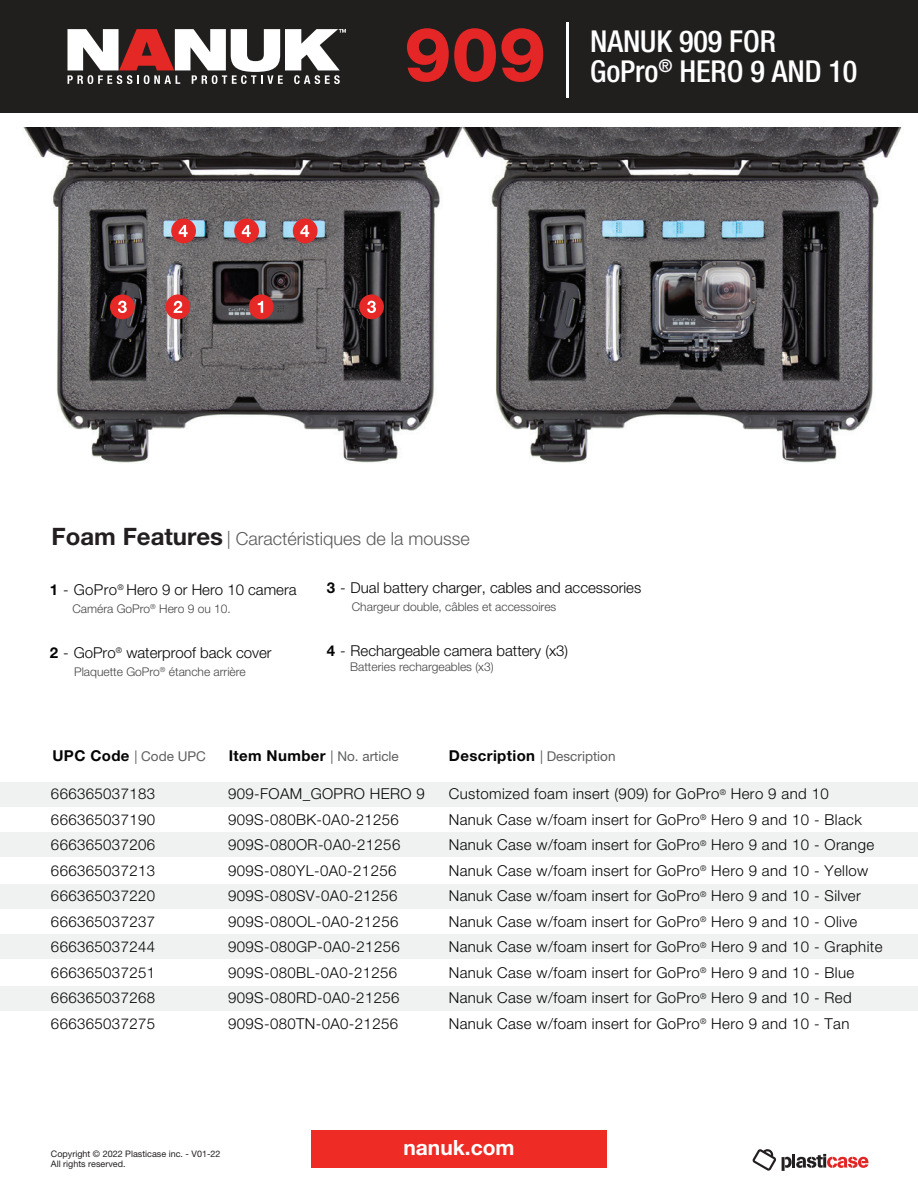
<style>
.page{position:relative;width:918px;height:1188px;background:#fff}
.page>*{position:absolute;margin:0;border:0;box-sizing:border-box;transform-origin:0 0}
.t1{font:800 75px "Helvetica Neue LT Std";color:#e42726}
.t2{font:500 condensed 30.3px/30px "Helvetica Neue LT Std";letter-spacing:-.005em;color:#fff}
.t3{font:700 21px "Helvetica Neue LT Std";color:#fff}
.t4{font:300 18px "Helvetica Neue LT Std";color:#5b5b5b}
.t5{font:300 15px/25.5px "Helvetica Neue LT Std";letter-spacing:.025em;color:#040504}
.t6{font:300 15px "Helvetica Neue LT Std";color:#040504}
.t7{font:13.5px "Helvetica Neue LT Std";color:#5e5f5f}
.t8{font:300 12px "Helvetica Neue LT Std";color:#434445}
.t9{font:9px/10.8px "Helvetica Neue LT Std";color:#231f20}
.s1{font-weight:700;font-size:24px;color:#231f20}
.s2{font-weight:700}
.s3{font-weight:700;font-size:15px;color:#040504}
</style>
<div class="page">
<img style="left:23px;top:127px;width:879px;height:336px">
<div style="left:166px;top:294px;width:24px;height:25px;background:#e62827;border-radius:50%"></div>
<svg style="left:174px;top:301px;width:8px;height:12px"></svg>
<div style="left:110px;top:294px;width:25px;height:25px;background:#e62827;border-radius:50%"></div>
<svg style="left:118px;top:301px;width:9px;height:12px"></svg>
<div style="left:359px;top:294px;width:25px;height:25px;background:#e62827;border-radius:50%"></div>
<svg style="left:367px;top:301px;width:9px;height:12px"></svg>
<div style="left:249px;top:294px;width:25px;height:25px;background:#e62827;border-radius:50%"></div>
<svg style="left:258px;top:301px;width:5px;height:12px"></svg>
<div style="left:0;top:0;width:918px;height:113px;background:#211e1e"></div>
<svg style="left:67px;top:29px;width:279px;height:55px"></svg>
<div style="left:311px;top:1130px;width:296px;height:38px;background:#ee2b25"></div>
<div style="left:234px;top:219px;width:25px;height:24px;background:#e62827;border-radius:50%"></div>
<svg style="left:242px;top:225px;width:9px;height:12px"></svg>
<div style="left:171px;top:219px;width:25px;height:24px;background:#e62827;border-radius:50%"></div>
<svg style="left:179px;top:225px;width:9px;height:12px"></svg>
<div style="left:293px;top:219px;width:25px;height:24px;background:#e62827;border-radius:50%"></div>
<svg style="left:300px;top:225px;width:9px;height:12px"></svg>
<div style="left:0;top:832px;width:918px;height:24px;background:#f0f1f1"></div>
<div style="left:0;top:885px;width:918px;height:24px;background:#f0f1f1"></div>
<div style="left:0;top:934px;width:918px;height:24px;background:#f0f1f1"></div>
<div style="left:0;top:987px;width:918px;height:24px;background:#f0f1f1"></div>
<div style="left:0;top:783px;width:918px;height:24px;background:#f0f1f1"></div>
<svg style="left:782px;top:1154px;width:87px;height:17px"></svg>
<svg style="left:753px;top:1149px;width:23px;height:22px"></svg>
<hr style="left:566px;top:22px;width:3px;height:76px;background:#fff">
<h1 class="t1" style="left:404px;top:10px;width:143px">909</h1>
<h2 class="t2" style="left:590px;top:25px;width:269px">NANUK 909 FOR<br>GoPro<sup>®</sup> HERO 9 AND 10</h2>
<p class="t4" style="left:52px;top:528px;width:420px"><span class="s1">Foam Features</span> | Caractéristiques de la mousse</p>
<p class="t6" style="left:327px;top:579px;width:316px"><span class="s2">3</span> - Dual battery charger, cables and accessories</p>
<p class="t8" style="left:352px;top:600px;width:206px">Chargeur double, câbles et accessoires</p>
<p class="t6" style="left:327px;top:642px;width:243px"><span class="s2">4</span> - Rechargeable camera battery (x3)</p>
<p class="t8" style="left:350px;top:659px;width:145px">Batteries rechargeables (x3)</p>
<p class="t6" style="left:50px;top:580px;width:248px"><span class="s2">1</span> - GoPro<sup>®</sup> Hero 9 or Hero 10 camera</p>
<p class="t8" style="left:73px;top:601px;width:160px">Caméra GoPro<sup>®</sup> Hero 9 ou 10.</p>
<p class="t6" style="left:50px;top:643px;width:223px"><span class="s2">2</span> - GoPro<sup>®</sup> waterproof back cover</p>
<p class="t8" style="left:74px;top:664px;width:173px">Plaquette GoPro<sup>®</sup> étanche arrière</p>
<p class="t7" style="left:52px;top:748px;width:155px"><span class="s3">UPC Code</span> | Code UPC</p>
<p class="t7" style="left:229px;top:748px;width:172px"><span class="s3">Item Number</span> | No. article</p>
<p class="t7" style="left:449px;top:748px;width:168px"><span class="s3">Description</span> | Description</p>
<p class="t5" style="left:51px;top:781px;width:106px;text-align:justify">666365037183<br>666365037190<br>666365037206<br>666365037213<br>666365037220<br>666365037237<br>666365037244<br>666365037251<br>666365037268<br>666365037275</p>
<p class="t5" style="left:228px;top:781px;width:198px">909-FOAM_GOPRO HERO 9<br>909S-080BK-0A0-21256<br>909S-080OR-0A0-21256<br>909S-080YL-0A0-21256<br>909S-080SV-0A0-21256<br>909S-080OL-0A0-21256<br>909S-080GP-0A0-21256<br>909S-080BL-0A0-21256<br>909S-080RD-0A0-21256<br>909S-080TN-0A0-21256</p>
<p class="t5" style="left:449px;top:781px;width:435px">Customized foam insert (909) for GoPro<sup>®</sup> Hero 9 and 10<br>Nanuk Case w/foam insert for GoPro<sup>®</sup> Hero 9 and 10 - Black Nanuk Case w/foam insert for GoPro<sup>®</sup> Hero 9 and 10 - Orange Nanuk Case w/foam insert for GoPro<sup>®</sup> Hero 9 and 10 - Yellow Nanuk Case w/foam insert for GoPro<sup>®</sup> Hero 9 and 10 - Silver Nanuk Case w/foam insert for GoPro<sup>®</sup> Hero 9 and 10 - Olive Nanuk Case w/foam insert for GoPro<sup>®</sup> Hero 9 and 10 - Graphite Nanuk Case w/foam insert for GoPro<sup>®</sup> Hero 9 and 10 - Blue Nanuk Case w/foam insert for GoPro<sup>®</sup> Hero 9 and 10 - Red Nanuk Case w/foam insert for GoPro<sup>®</sup> Hero 9 and 10 - Tan</p>
<p class="t9" style="left:51px;top:1148px;width:171px">Copyright © 2022 Plasticase inc. - V01-22<br>All rights reserved.</p>
<h3 class="t3" style="left:403px;top:1134px;width:113px">nanuk.com</h3>
</div>
